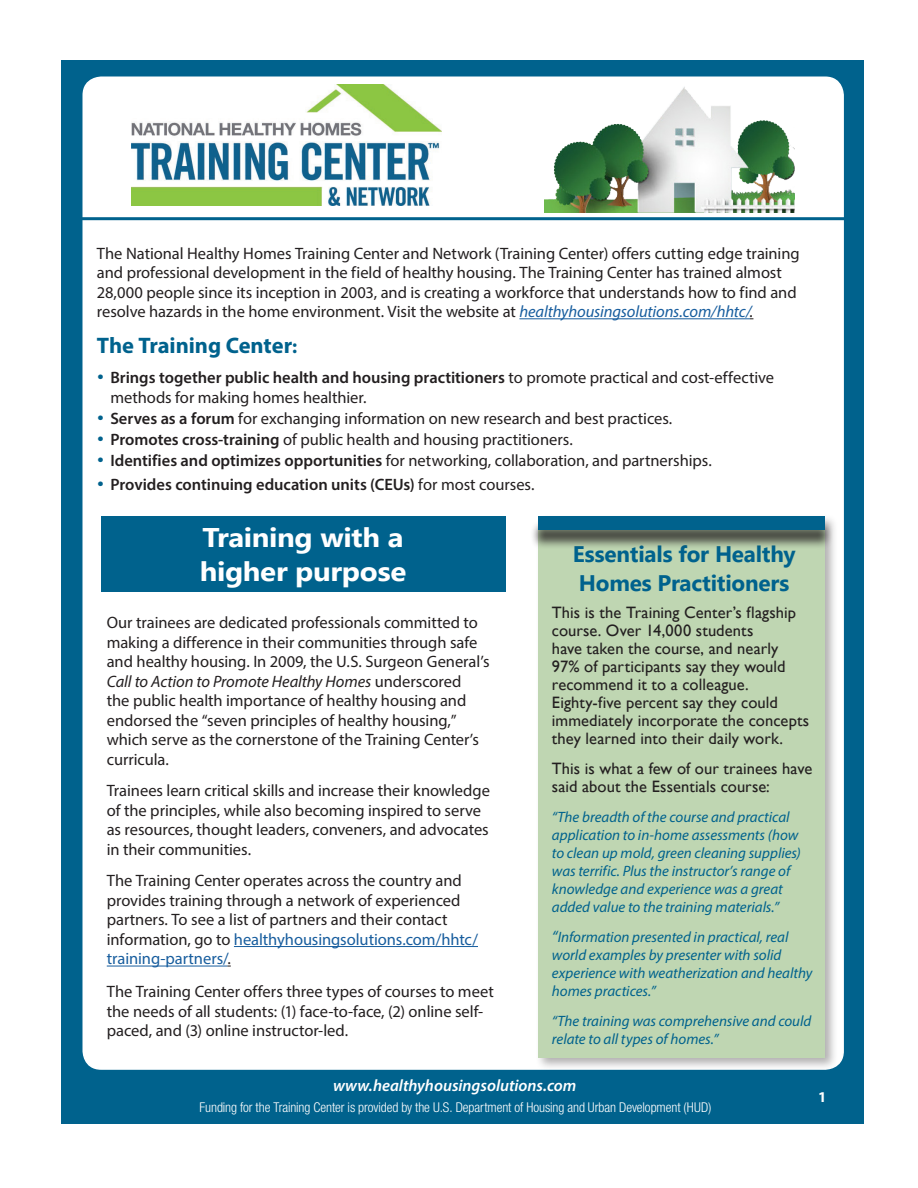
<style>
.page{position:relative;width:918px;height:1188px;background:#fff}
.page>*{position:absolute;margin:0;border:0;box-sizing:border-box;transform-origin:0 0}
.subhead_2_spacing{font:700 27px "Segoe UI";letter-spacing:-.015em;color:#fff;scale:1.09 1}
.subhead_2_spacing-2{font:700 22.5px/28.5px "Segoe UI";letter-spacing:-.01em;color:#00628d}
.body_copy_spacing{font:700 22.5px "Myriad Pro";letter-spacing:-.005em;color:#00628d}
.body_copy_spacing-2{font:16.5px/19.5px "Myriad Pro";letter-spacing:-.005em;color:#231f20}
.t1{font:16.5px/18px "Gill Sans";letter-spacing:.005em;color:#231f20}
.t2{font:600 16.5px "Myriad Pro";letter-spacing:-.005em;color:#231f20}
.t3{font:italic 600 16.5px "Myriad Pro";color:#fff}
.t4{font:italic 15px/18px "Myriad Pro";color:#00628d}
.t5{font:700 15px "Myriad Pro";color:#fff}
.t6{font:300 condensed 13.5px "Helvetica Neue LT Std";letter-spacing:-.005em;color:#fff}
.s1{font-style:italic;color:#175d9e}
.s2{font-style:italic}
.s3{font-size:19.5px}
.s4{color:#00628d}
.s5{font-weight:600}
.s6{font-weight:400}
.s7{color:#175d9e}
.s8{font-size:16.5px}
</style>
<div class="page">
<div style="left:62px;top:60px;width:802px;height:1064px;background:#00628d"></div>
<div style="left:83px;top:77px;width:760px;height:992px;background:#fff;border-radius:18px"></div>
<hr style="left:81px;top:217px;width:783px;height:3px;background:#00628d">
<img style="left:131px;top:85px;width:311px;height:121px">
<img style="left:544px;top:87px;width:251px;height:125px">
<hr style="left:519px;top:318px;width:231px;height:1px;background:#175d9e">
<div style="left:535px;top:514px;width:303px;height:557px;background:#231f20;opacity:.35"></div>
<div style="left:538px;top:517px;width:287px;height:540px;background:#bfd6b2"></div>
<div style="left:101px;top:516px;width:404px;height:76px;background:#00628d"></div>
<hr style="left:234px;top:946px;width:244px;height:1px;background:#175d9e">
<hr style="left:107px;top:966px;width:120px;height:1px;background:#175d9e">
<div style="left:530px;top:520px;width:303px;height:30px;background:#231f20;opacity:.75"></div>
<div style="left:538px;top:516px;width:287px;height:14px;background:#00628d"></div>
<p class="body_copy_spacing-2" style="left:97px;top:243px;width:704px">The National Healthy Homes Training Center and Network (Training Center) offers cutting edge training and professional development in the field of healthy housing. The Training Center has trained almost 28,000 people since its inception in 2003, and is creating a workforce that understands how to find and resolve hazards in the home environment. Visit the website at <span class="s1">healthyhousingsolutions.com/hhtc/</span><span class="s2">.</span></p>
<p class="body_copy_spacing" style="left:97px;top:331px;width:202px">The Training Center<span class="s3">:</span></p>
<p class="body_copy_spacing-2" style="left:110px;top:368px;width:665px;text-indent:-14px"><span class="s4">•</span> <span class="s5">Brings together public health and housing practitioners</span> to promote practical and cost-effective methods for making homes healthier.</p>
<p class="body_copy_spacing-2" style="left:97px;top:408px;width:577px"><span class="s4">•</span> <span class="s5">Serves as a forum</span> for exchanging information on new research and best practices.</p>
<p class="body_copy_spacing-2" style="left:97px;top:429px;width:477px"><span class="s4">•</span> <span class="s5">Promotes cross-training</span> of public health and housing practitioners.</p>
<p class="body_copy_spacing-2" style="left:97px;top:450px;width:616px"><span class="s4">•</span> <span class="s5">Identifies and optimizes opportunities</span> for networking, collaboration, and partnerships.</p>
<p class="t2" style="left:97px;top:474px;width:439px"><span class="s4">•</span> Provides continuing education units (CEUs) <span class="s6">for most courses.</span></p>
<p class="subhead_2_spacing" style="left:202px;top:518px;width:186px">Training with a</p>
<p class="subhead_2_spacing" style="left:200px;top:552px;width:191px">higher purpose</p>
<p class="body_copy_spacing-2" style="left:107px;top:613px;width:384px">Our trainees are dedicated professionals committed to making a difference in their communities through safe and healthy housing. In 2009, the U.S. Surgeon General’s <span class="s2">Call to Action to Promote Healthy Homes</span> underscored<br>the public health importance of healthy housing and endorsed the “seven principles of healthy housing,” which serve as the cornerstone of the Training Center’s curricula.</p>
<p class="body_copy_spacing-2" style="left:107px;top:781px;width:385px">Trainees learn critical skills and increase their knowledge of the principles, while also becoming inspired to serve as resources, thought leaders, conveners, and advocates in their communities.</p>
<p class="body_copy_spacing-2" style="left:107px;top:871px;width:373px">The Training Center operates across the country and provides training through a network of experienced partners. To see a list of partners and their contact information, go to <span class="s7">healthyhousingsolutions.com/hhtc/ training-partners/</span>.</p>
<p class="body_copy_spacing-2" style="left:107px;top:982px;width:389px">The Training Center offers three types of courses to meet the needs of all students: (1) face-to-face, (2) online self&shy;paced, and (3) online instructor-led.</p>
<p class="subhead_2_spacing-2" style="left:573px;top:539px;width:225px">Essentials for Healthy<br>Homes Practitioners</p>
<p class="t1" style="left:552px;top:604px;width:259px">This is the Training Center’s flagship course. Over 14,000 students<br>have taken the course, and nearly 97% of participants say they would recommend it to a colleague.<br>Eighty-five percent say they could immediately incorporate the concepts they learned into their daily work.</p>
<p class="t1" style="left:552px;top:760px;width:262px">This is what a few of our trainees have said about the Essentials course:</p>
<p class="t4" style="left:552px;top:808px;width:250px">“The breadth of the course and practical application to in-home assessments (how to clean up mold, green cleaning supplies) was terrific. Plus the instructor’s range of knowledge and experience was a great added value to the training materials.”</p>
<p class="t4" style="left:552px;top:928px;width:262px"><span class="s8">“</span>Information presented in practical, real world examples by presenter with solid experience with weatherization and healthy homes practices.”</p>
<p class="t4" style="left:552px;top:1012px;width:261px">“The training was comprehensive and could relate to all types of homes.”</p>
<p class="t3" style="left:333px;top:1075px;width:245px">www.healthyhousingsolutions.com</p>
<p class="t6" style="left:200px;top:1099px;width:513px">Funding for the Training Center is provided by the U.S. Department of Housing and Urban Development (HUD)</p>
<p class="t5" style="left:818px;top:1087px;width:10px">1</p>
</div>
